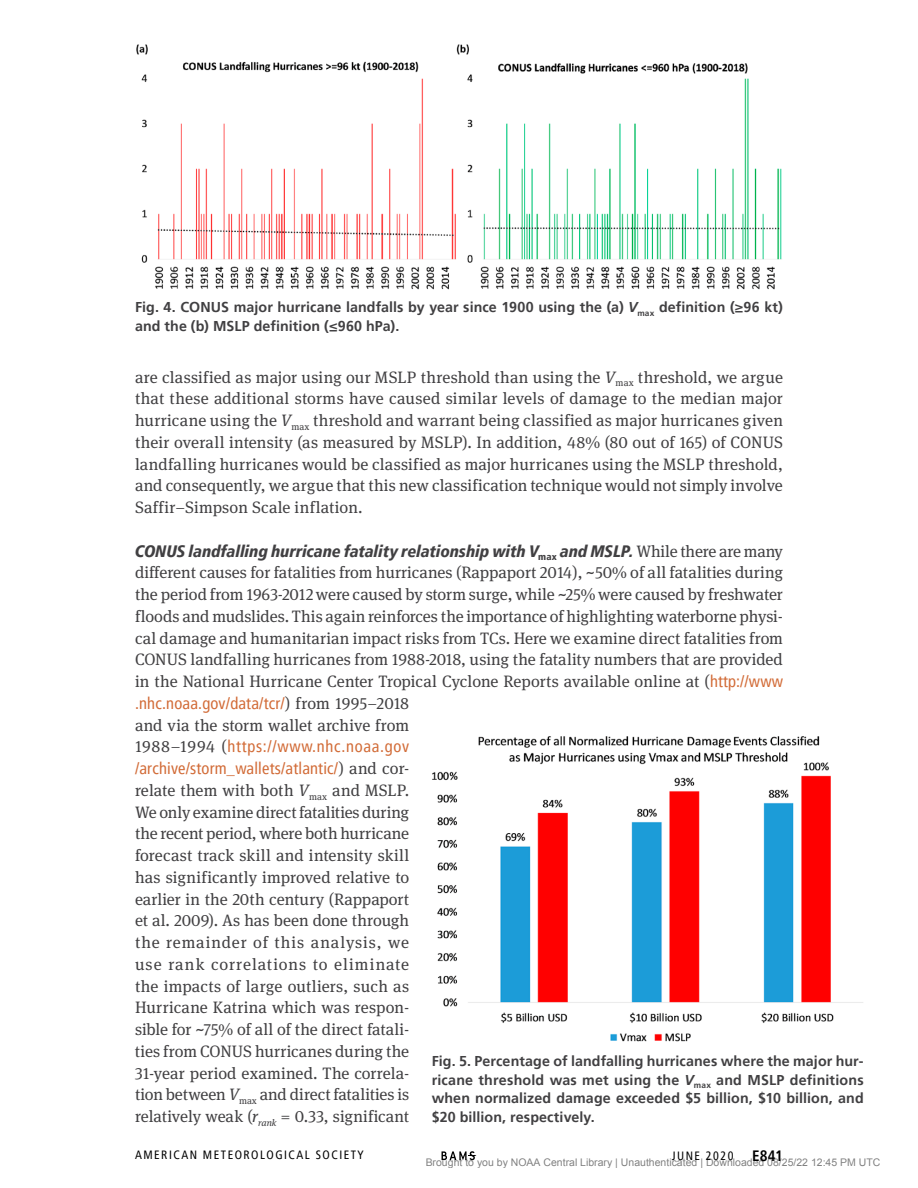
<style>
.page{position:relative;width:918px;height:1188px;background:#fff}
.page>*{position:absolute;margin:0;border:0;box-sizing:border-box;transform-origin:0 0}
.First_Paragraph_w_it{font:16.5px/21.8px "Meta Serif Pro";color:#414042}
.Body_Text{font:16.5px/21.8px "Meta Serif Pro";color:#414042;text-align:justify}
.t1{font:700 condensed 15px "Frutiger LT Pro";color:#000}
.Caption__figure{font:700 14.25px/18.8px "Frutiger LT Pro";letter-spacing:.005em;color:#414042;text-align:justify}
.t2{font:condensed 12px "Frutiger LT Pro";letter-spacing:.125em;color:#000}
.t3{font:10.5px "Arial";color:rgb(0 0 0/.5)}
.s1{font-style:italic}
.s2{font-family:"Frutiger LT Pro";font-weight:900;font-style:italic;font-stretch:condensed}
.s3{font-family:"Frutiger LT Pro";font-stretch:condensed;color:#d26c38}
</style>
<div class="page">
<svg style="left:442px;top:1151px;width:34px;height:9px"></svg>
<img style="left:432px;top:736px;width:431px;height:306px">
<img style="left:136px;top:44px;width:646px;height:245px">
<p class="Caption__figure" style="left:135px;top:298px;width:649px">Fig. 4. CONUS major hurricane landfalls by year since 1900 using the (a) <span class="s1">V</span><sub>max</sub> definition (≥96 kt) and the (b) MSLP definition (≤960 hPa).</p>
<p class="Body_Text" style="left:135px;top:365px;width:650px">are classified as major using our MSLP threshold than using the <span class="s1">V</span><sub>max</sub> threshold, we argue that these additional storms have caused similar levels of damage to the median major hurricane using the <span class="s1">V</span><sub>max</sub> threshold and warrant being classified as major hurricanes given their overall intensity (as measured by MSLP). In addition, 48% (80 out of 165) of CONUS landfalling hurricanes would be classified as major hurricanes using the MSLP threshold, and consequently, we argue that this new classification technique would not simply involve Saffir–Simpson Scale inflation.</p>
<p class="First_Paragraph_w_it" style="left:135px;top:539px;width:650px"><span class="s2">CONUS landfalling hurricane fatality relationship with V</span><sub>max</sub> <span class="s2">and MSLP.</span> While there are many different causes for fatalities from hurricanes (Rappaport 2014), ~50% of all fatalities during the period from 1963-2012 were caused by storm surge, while ~25% were caused by freshwater floods and mudslides. This again reinforces the importance of highlighting waterborne physi&shy;cal damage and humanitarian impact risks from TCs. Here we examine direct fatalities from CONUS landfalling hurricanes from 1988-2018, using the fatality numbers that are provided in the National Hurricane Center Tropical Cyclone Reports available online at (<span class="s3">http://www .nhc.noaa.gov/data/tcr/</span>) from 1995–2018<br>and via the storm wallet archive from<br>1988–1994 (<span class="s3">https://www.nhc.noaa.gov<br>/archive/storm_wallets/atlantic/</span>) and cor-<br>relate them with both <span class="s1">V</span><sub>max</sub> and MSLP.<br>We only examine direct fatalities during<br>the recent period, where both hurricane<br>forecast track skill and intensity skill<br>has significantly improved relative to<br>earlier in the 20th century (Rappaport<br>et al. 2009). As has been done through<br>the remainder of this analysis, we<br>use rank correlations to eliminate<br>the impacts of large outliers, such as<br>Hurricane Katrina which was respon-<br>sible for ~75% of all of the direct fatali-<br>ties from CONUS hurricanes during the<br>31-year period examined. The correla-<br>tion between <span class="s1">V</span><sub>max</sub> and direct fatalities is<br>relatively weak (<span class="s1">r</span><sub>rank</sub> = 0.33, significant</p>
<p class="Caption__figure" style="left:432px;top:1052px;width:434px">Fig. 5. Percentage of landfalling hurricanes where the major hur&shy;ricane threshold was met using the <span class="s1">V</span><sub>max</sub> and MSLP definitions when normalized damage exceeded $5 billion, $10 billion, and $20 billion, respectively.</p>
<p class="t2" style="left:135px;top:1148px;width:230px">AMERICAN METEOROLOGICAL SOCIETY</p>
<p class="t2" style="left:672px;top:1149px;width:63px">JUNE 2020</p>
<p class="t1" style="left:752px;top:1147px;width:32px">E841</p>
<p class="t3" style="left:426px;top:1156px;width:456px">Brought to you by NOAA Central Library | Unauthenticated | Downloaded 08/25/22 12:45 PM UTC</p>
</div>
